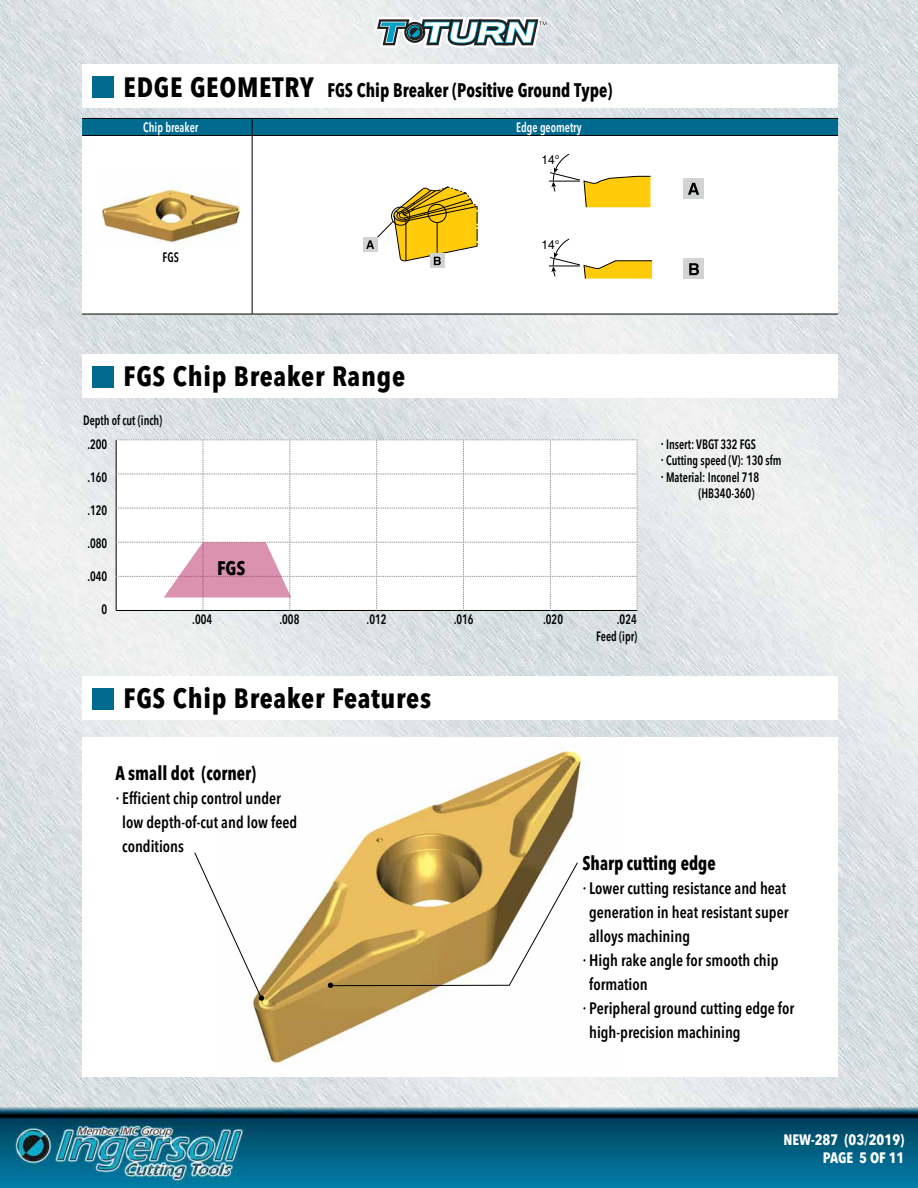
<style>
.page{position:relative;width:918px;height:1188px;background:#fff}
.page>*{position:absolute;margin:0;border:0;box-sizing:border-box;transform-origin:0 0}
.t1{font:700 condensed 27.75px "Avenir Next LT Pro";letter-spacing:.025em;color:#000}
.t2{font:700 condensed 19.5px "Avenir Next LT Pro";color:#000;scale:.9 1}
.t3{font:700 condensed 19.5px "Avenir Next LT Pro";color:#000}
.t4{font:600 condensed 16.5px/24px "Avenir Next LT Pro";color:#000;scale:.95 1}
.t5{font:700 condensed 15px/18px "Avenir Next LT Pro";color:#fff;text-align:right}
.t6{font:600 condensed 13.5px/16.6px "Avenir Next LT Pro";color:#000;text-align:right;scale:.85 1}
.t7{font:600 condensed 13.5px "Avenir Next LT Pro";color:#fff;scale:.85 1}
.t8{font:12.6px "Helvetica";color:#000;scale:.95 1}
.s1{font-size:27.75px}
</style>
<div class="page">
<img style="left:0;top:0;width:918px;height:1188px">
<svg style="left:374px;top:17px;width:173px;height:31px"></svg>
<div style="left:82px;top:135px;width:170px;height:179px;background:#fff"></div>
<div style="left:252px;top:135px;width:586px;height:179px;background:#fff"></div>
<hr style="left:82px;top:314px;width:170px;height:1px;background:#000">
<hr style="left:252px;top:314px;width:586px;height:1px;background:#000">
<div style="left:82px;top:118px;width:756px;height:17px;background:#006b8e"></div>
<hr style="left:82px;top:135px;width:170px;height:1px;background:#000">
<hr style="left:252px;top:135px;width:586px;height:1px;background:#000">
<hr style="left:252px;top:136px;width:1px;height:178px;background:#000">
<img style="left:101px;top:184px;width:139px;height:59px">
<svg style="left:549px;top:153px;width:102px;height:55px"></svg>
<hr style="left:549px;top:181px;width:31px;height:1px;background:#000">
<div style="left:684px;top:179px;width:20px;height:20px;background:#d1d3d4"></div>
<svg style="left:688px;top:183px;width:11px;height:12px"></svg>
<div style="left:684px;top:259px;width:20px;height:20px;background:#d1d3d4"></div>
<svg style="left:689px;top:263px;width:10px;height:12px"></svg>
<div style="left:363px;top:237px;width:14px;height:15px;background:#d1d3d4"></div>
<svg style="left:430px;top:265px;width:14px;height:3px"></svg>
<svg style="left:366px;top:186px;width:112px;height:79px"></svg>
<svg style="left:116px;top:439px;width:522px;height:172px"></svg>
<div style="left:82px;top:737px;width:756px;height:339px;background:#fff"></div>
<img style="left:253px;top:746px;width:335px;height:318px">
<svg style="left:194px;top:852px;width:70px;height:149px"></svg>
<svg style="left:328px;top:862px;width:250px;height:126px"></svg>
<svg style="left:549px;top:238px;width:104px;height:41px"></svg>
<div style="left:82px;top:65px;width:756px;height:43px;background:#fff"></div>
<div style="left:93px;top:77px;width:21px;height:21px;background:#006b8e"></div>
<div style="left:82px;top:354px;width:756px;height:43px;background:#fff"></div>
<div style="left:93px;top:366px;width:21px;height:22px;background:#006b8e"></div>
<div style="left:82px;top:676px;width:756px;height:43px;background:#fff"></div>
<div style="left:93px;top:688px;width:21px;height:21px;background:#006b8e"></div>
<p class="t2" style="left:124px;top:78px;width:545px"><span class="s1">EDGE GEOMETRY</span> FGS Chip Breaker (Positive Ground Type)</p>
<p class="t7" style="left:143px;top:119px;width:66px">Chip breaker</p>
<p class="t7" style="left:516px;top:119px;width:78px">Edge geometry</p>
<p class="t8" style="left:542px;top:150px;width:21px">14°</p>
<p class="t6" style="left:163px;top:249px;width:21px">FGS</p>
<p class="t8" style="left:542px;top:235px;width:21px">14°</p>
<h1 class="t1" style="left:124px;top:360px;width:283px">FGS Chip Breaker Range</h1>
<p class="t6" style="left:83px;top:412px;width:95px">Depth of cut (inch)</p>
<p class="t6" style="left:87px;top:436px;width:25px">.200</p>
<p class="t6" style="left:87px;top:469px;width:25px">.160</p>
<p class="t6" style="left:87px;top:502px;width:25px">.120</p>
<p class="t6" style="left:87px;top:535px;width:25px">.080</p>
<p class="t6" style="left:87px;top:568px;width:25px">.040</p>
<p class="t6" style="left:102px;top:601px;width:8px">0</p>
<p class="t3" style="left:217px;top:557px;width:30px">FGS</p>
<p class="t6" style="left:192px;top:611px;width:25px">.004</p>
<p class="t6" style="left:279px;top:611px;width:25px">.008</p>
<p class="t6" style="left:367px;top:611px;width:25px">.012</p>
<p class="t6" style="left:454px;top:611px;width:25px">.016</p>
<p class="t6" style="left:543px;top:611px;width:25px">.020</p>
<p class="t6" style="left:596px;top:611px;width:50px">.024<br>Feed (ipr)</p>
<h1 class="t1" style="left:124px;top:682px;width:309px">FGS Chip Breaker Features</h1>
<p class="t2" style="left:116px;top:762px;width:158px">A small dot (corner)</p>
<p class="t4" style="left:122px;top:787px;width:186px">Efficient chip control under low depth-of-cut and low feed conditions</p>
<p class="t6" style="left:666px;top:435px;width:107px">Insert: VBGT 332 FGS</p>
<p class="t6" style="left:666px;top:452px;width:137px">Cutting speed (V): 130 sfm</p>
<p class="t6" style="left:666px;top:468px;width:111px">Material: Inconel 718</p>
<p class="t6" style="left:698px;top:485px;width:67px">(HB340-360)</p>
<p class="t2" style="left:582px;top:851px;width:150px">Sharp cutting edge</p>
<p class="t4" style="left:589px;top:876px;width:217px">Lower cutting resistance and heat generation in heat resistant super alloys machining<br>High rake angle for smooth chip formation<br>Peripheral ground cutting edge for high-precision machining</p>
<p class="t5" style="left:783px;top:1131px;width:123px">NEW-287 (03/2019)<br>PAGE 5 OF 11</p>
</div>
